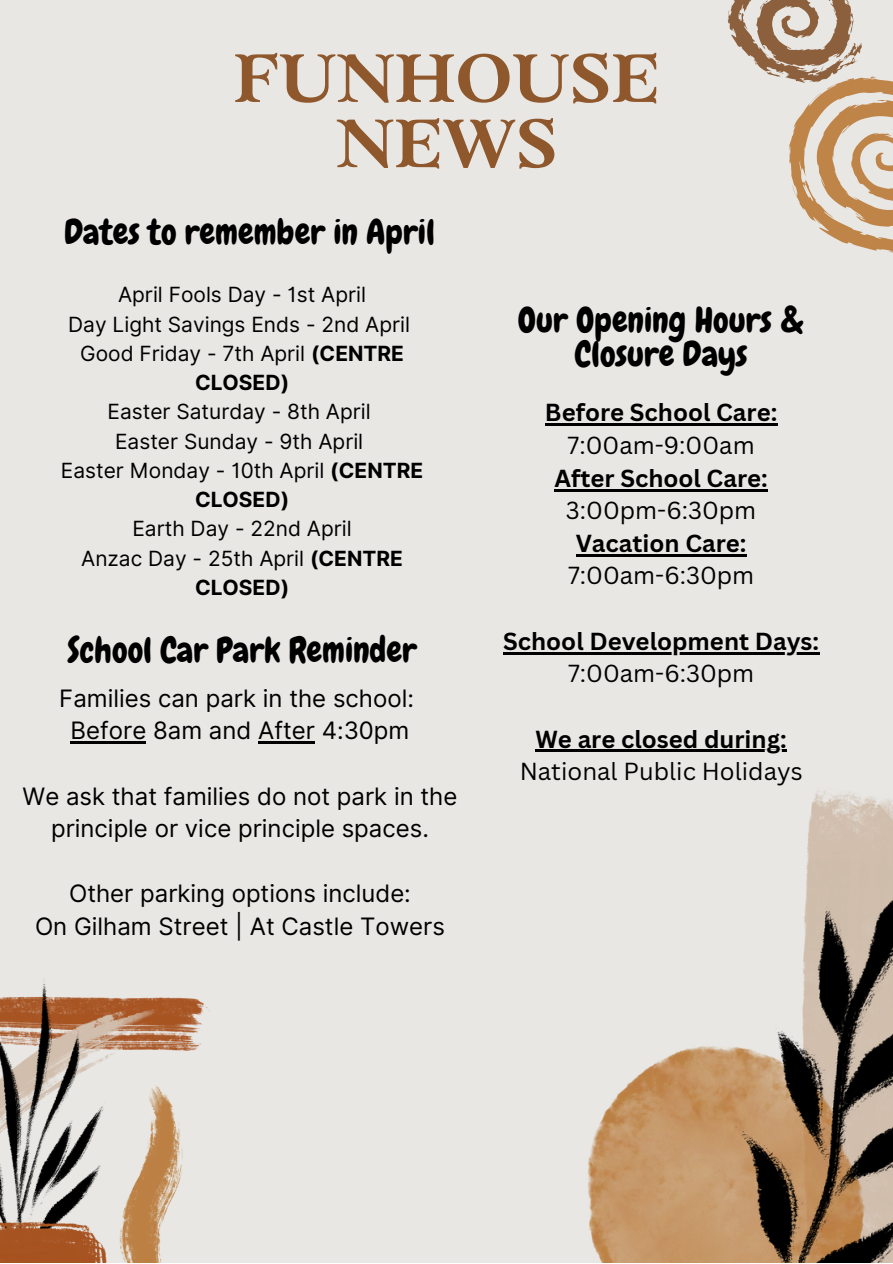
<style>
.page{position:relative;width:893px;height:1264px;background:#fff}
.page>*{position:absolute;margin:0;border:0;box-sizing:border-box;transform-origin:0 0}
.t1{font:800 67.35px/65.2px "Zenaida";color:#8f572c;text-align:center}
.t2{font:34.8px/33.8px "Chewy";color:#000;text-align:center}
.t3{font:24px/32.5px "Inter";color:#000;text-align:center}
.t4{font:700 24px "Canva Sans";color:#000}
.t5{font:24px "Canva Sans";color:#000}
.t6{font:20.85px/29.2px "Inter";color:#000;text-align:center}
.s1{font-weight:700}
</style>
<div class="page">
<div style="left:0;top:0;width:892px;height:1262px;background:#e8e7e4"></div>
<img style="left:0;top:979px;width:210px;height:283px">
<svg style="left:727px;top:0;width:165px;height:253px"></svg>
<img style="left:588px;top:790px;width:304px;height:472px">
<hr style="left:71px;top:741px;width:75px;height:3px;background:#000">
<hr style="left:258px;top:741px;width:57px;height:3px;background:#000">
<hr style="left:545px;top:423px;width:232px;height:3px;background:#000">
<hr style="left:554px;top:489px;width:213px;height:2px;background:#000">
<hr style="left:575px;top:554px;width:171px;height:2px;background:#000">
<hr style="left:503px;top:652px;width:316px;height:2px;background:#000">
<hr style="left:535px;top:749px;width:251px;height:3px;background:#000">
<h1 class="t1" style="left:234px;top:46px;width:427px">FUNHOUSE<br>NEWS</h1>
<h2 class="t2" style="left:64px;top:216px;width:372px">Dates to remember in April</h2>
<p class="t6" style="left:68px;top:280px;width:343px">April Fools Day - 1st April<br>Day Light Savings Ends - 2nd April<br>Good Friday - 7th April <span class="s1">(CENTRE<br>CLOSED)</span></p>
<p class="t6" style="left:61px;top:397px;width:364px">Easter Saturday - 8th April<br>Easter Sunday - 9th April<br>Easter Monday - 10th April <span class="s1">(CENTRE<br>CLOSED)</span></p>
<p class="t6" style="left:81px;top:514px;width:323px">Earth Day - 22nd April<br>Anzac Day - 25th April <span class="s1">(CENTRE<br>CLOSED)</span></p>
<h2 class="t2" style="left:67px;top:633px;width:351px">School Car Park Reminder</h2>
<p class="t3" style="left:59px;top:681px;width:356px">Families can park in the school:<br>Before 8am and After 4:30pm</p>
<p class="t3" style="left:23px;top:779px;width:436px">We ask that families do not park in the principle or vice principle spaces.</p>
<p class="t3" style="left:35px;top:877px;width:411px">Other parking options include:<br>On Gilham Street | At Castle Towers</p>
<h2 class="t2" style="left:518px;top:303px;width:288px">Our Opening Hours &amp;<br>Closure Days</h2>
<p class="t4" style="left:545px;top:396px;width:234px">Before School Care:</p>
<p class="t5" style="left:567px;top:428px;width:188px">7:00am-9:00am</p>
<p class="t4" style="left:554px;top:461px;width:215px">After School Care:</p>
<p class="t5" style="left:566px;top:493px;width:192px">3:00pm-6:30pm</p>
<p class="t4" style="left:575px;top:526px;width:172px">Vacation Care:</p>
<p class="t5" style="left:568px;top:559px;width:188px">7:00am-6:30pm</p>
<p class="t4" style="left:503px;top:624px;width:317px">School Development Days:</p>
<p class="t5" style="left:568px;top:656px;width:188px">7:00am-6:30pm</p>
<p class="t4" style="left:535px;top:722px;width:252px">We are closed during:</p>
<p class="t5" style="left:519px;top:754px;width:284px">National Public Holidays</p>
</div>
